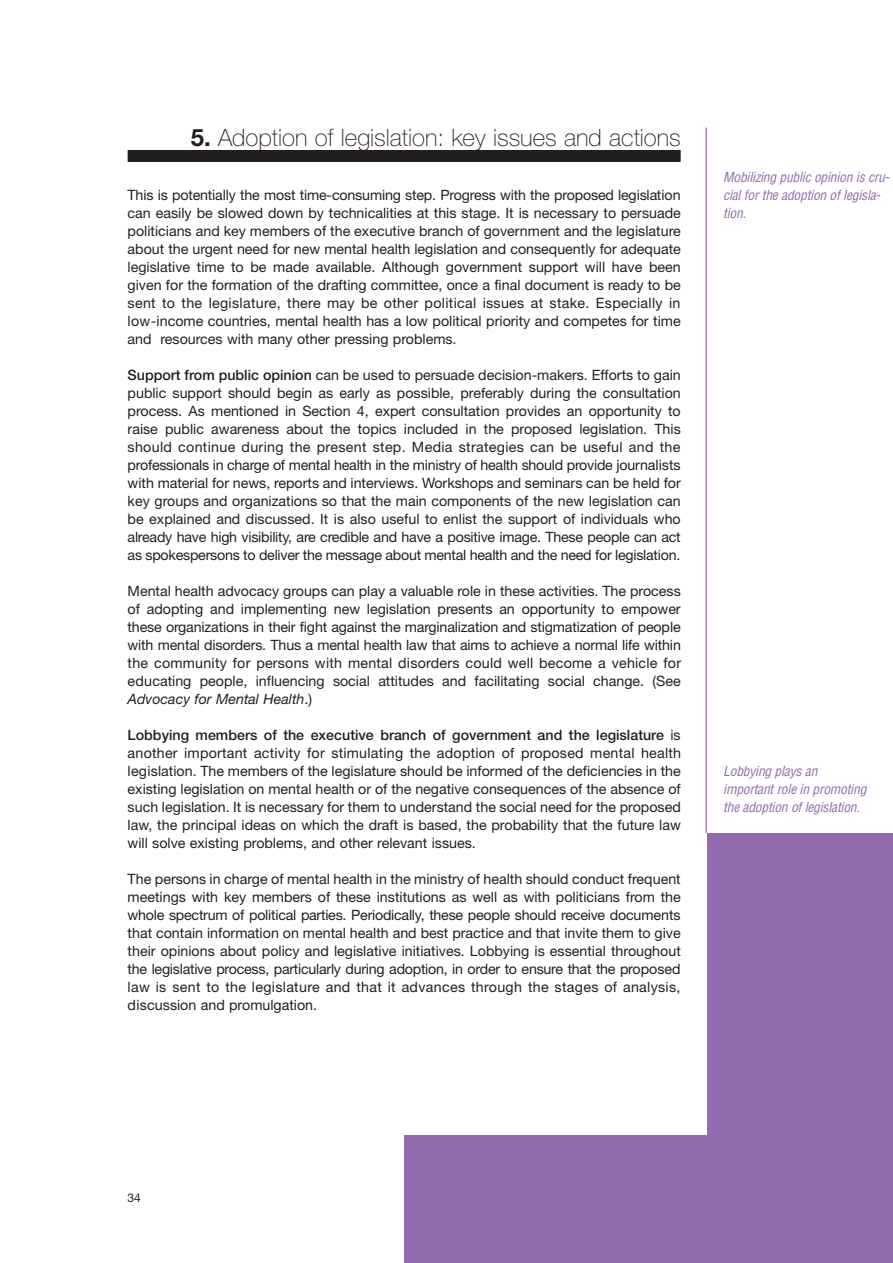
<style>
.page{position:relative;width:893px;height:1263px;background:#fff}
.page>*{position:absolute;margin:0;border:0;box-sizing:border-box;transform-origin:0 0}
.t1{font:100 24px "Helvetica Neue";color:#231f20}
.t2{font:14.25px/18px "Helvetica Neue";color:#231f20;text-align:justify}
.t3{font:italic condensed 13.5px/18px "Helvetica";color:#916bae}
.t4{font:12px "Helvetica Neue";color:#231f20}
.s1{font-weight:700}
.s2{font-weight:500}
.s3{font-style:italic}
</style>
<div class="page">
<hr style="left:705px;top:128px;width:1px;height:1007px;background:#916bae">
<div style="left:404px;top:833px;width:488px;height:430px;background:#916bae"></div>
<div style="left:404px;top:833px;width:302px;height:302px;background:#fff"></div>
<div style="left:128px;top:150px;width:552px;height:12px;background:#231f20"></div>
<h1 class="t1" style="left:191px;top:128px;width:491px"><span class="s1">5.</span> Adoption of legislation: key issues and actions</h1>
<p class="t2" style="left:128px;top:187px;width:554px">This is potentially the most time-consuming step. Progress with the proposed legislation can easily be slowed down by technicalities at this stage. It is necessary to persuade politicians and key members of the executive branch of government and the legislature about the urgent need for new mental health legislation and consequently for adequate legislative time to be made available. Although government support will have been given for the formation of the drafting committee, once a final document is ready to be sent to the legislature, there may be other political issues at stake. Especially in low-income countries, mental health has a low political priority and competes for time and resources with many other pressing problems.</p>
<p class="t2" style="left:128px;top:367px;width:554px"><span class="s2">Support from public opinion</span> can be used to persuade decision-makers. Efforts to gain public support should begin as early as possible, preferably during the consultation process. As mentioned in Section 4, expert consultation provides an opportunity to raise public awareness about the topics included in the proposed legislation. This should continue during the present step. Media strategies can be useful and the professionals in charge of mental health in the ministry of health should provide journalists with material for news, reports and interviews. Workshops and seminars can be held for key groups and organizations so that the main components of the new legislation can be explained and discussed. It is also useful to enlist the support of individuals who already have high visibility, are credible and have a positive image. These people can act as spokespersons to deliver the message about mental health and the need for legislation.</p>
<p class="t2" style="left:128px;top:583px;width:555px">Mental health advocacy groups can play a valuable role in these activities. The process of adopting and implementing new legislation presents an opportunity to empower these organizations in their fight against the marginalization and stigmatization of people with mental disorders. Thus a mental health law that aims to achieve a normal life within the community for persons with mental disorders could well become a vehicle for educating people, influencing social attitudes and facilitating social change. (See <span class="s3">Advocacy for Mental Health</span>.)</p>
<p class="t2" style="left:128px;top:727px;width:555px"><span class="s2">Lobbying members of the executive branch of government and the legislature</span> is another important activity for stimulating the adoption of proposed mental health legislation. The members of the legislature should be informed of the deficiencies in the existing legislation on mental health or of the negative consequences of the absence of such legislation. It is necessary for them to understand the social need for the proposed law, the principal ideas on which the draft is based, the probability that the future law will solve existing problems, and other relevant issues.</p>
<p class="t2" style="left:128px;top:871px;width:554px">The persons in charge of mental health in the ministry of health should conduct frequent meetings with key members of these institutions as well as with politicians from the whole spectrum of political parties. Periodically, these people should receive documents that contain information on mental health and best practice and that invite them to give their opinions about policy and legislative initiatives. Lobbying is essential throughout the legislative process, particularly during adoption, in order to ensure that the proposed law is sent to the legislature and that it advances through the stages of analysis, discussion and promulgation.</p>
<p class="t3" style="left:723px;top:169px;width:170px">Mobilizing public opinion is cru&shy;cialforthe adoption oflegisla&shy;tion.</p>
<p class="t3" style="left:723px;top:763px;width:147px">Lobbying plays an importantrole in promoting the adoption oflegislation.</p>
<p class="t4" style="left:128px;top:1194px;width:15px">34</p>
</div>
